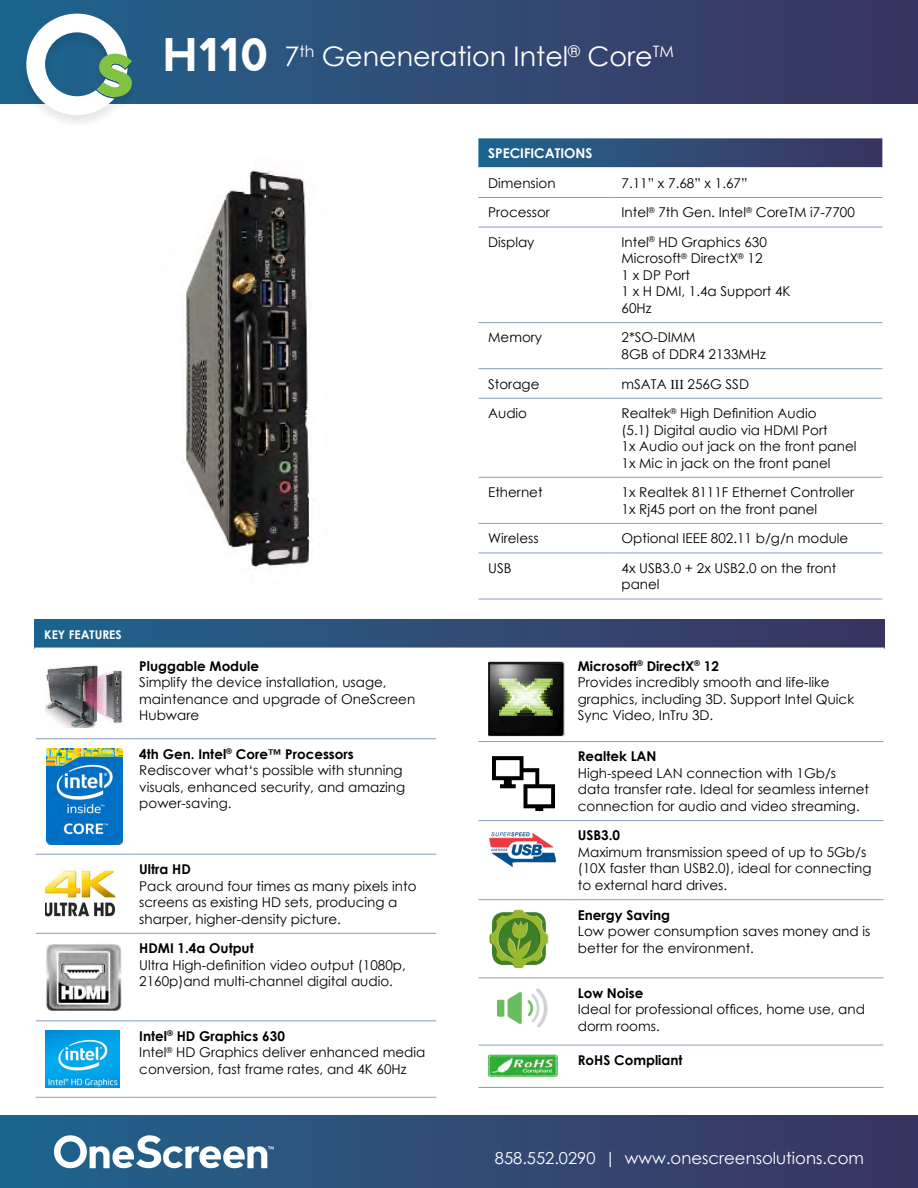
<style>
.page{position:relative;width:918px;height:1188px;background:#fff}
.page>*{position:absolute;margin:0;border:0;box-sizing:border-box;transform-origin:0 0}
.t1{font:27px "Century Gothic";color:#fff}
.t2{font:16.5px "Century Gothic";color:#fff}
.t3{font:13.5px/16.5px "Century Gothic";color:#000}
.t4{font:700 13.5px "Century Gothic";color:#000}
.t5{font:700 13.5px "Century Gothic";color:#fff}
.t6{font:700 12px "Century Gothic";color:#fff}
.s1{font-family:"nevis";font-weight:700;font-size:45px}
.s2{font-weight:700}
.s3{font-family:"Times New Roman"}
</style>
<div class="page">
<div style="left:0;top:1116px;width:918px;height:72px;background:linear-gradient(to right,#20658e,#3d335f)"></div>
<svg style="left:54px;top:1135px;width:220px;height:33px"></svg>
<div style="left:0;top:0;width:918px;height:104px;background:linear-gradient(to right,#20658d,#3d335f)"></div>
<div style="left:19px;top:13px;width:120px;height:116px;background:#000;opacity:.1"></div>
<svg style="left:26px;top:14px;width:106px;height:101px"></svg>
<div style="left:35px;top:620px;width:850px;height:28px;background:linear-gradient(to right,#20648d,#3d345f)"></div>
<img style="left:183px;top:170px;width:128px;height:397px">
<hr style="left:36px;top:738px;width:94px;height:1px;background:#8a9eba">
<hr style="left:130px;top:738px;width:306px;height:1px;background:#8a9eba">
<hr style="left:36px;top:854px;width:94px;height:1px;background:#8a9eba">
<hr style="left:130px;top:854px;width:306px;height:1px;background:#8a9eba">
<hr style="left:36px;top:933px;width:94px;height:1px;background:#8a9eba">
<hr style="left:130px;top:933px;width:306px;height:1px;background:#8a9eba">
<hr style="left:36px;top:1021px;width:94px;height:1px;background:#8a9eba">
<hr style="left:130px;top:1021px;width:306px;height:1px;background:#8a9eba">
<hr style="left:36px;top:1097px;width:94px;height:1px;background:#8a9eba">
<hr style="left:130px;top:1097px;width:306px;height:1px;background:#8a9eba">
<img style="left:45px;top:665px;width:78px;height:63px">
<img style="left:47px;top:748px;width:76px;height:96px">
<img style="left:45px;top:869px;width:71px;height:48px">
<img style="left:45px;top:943px;width:76px;height:68px">
<img style="left:45px;top:1031px;width:75px;height:56px">
<hr style="left:478px;top:741px;width:90px;height:1px;background:#8a9eba">
<hr style="left:568px;top:741px;width:315px;height:1px;background:#8a9eba">
<hr style="left:478px;top:820px;width:90px;height:1px;background:#8a9eba">
<hr style="left:568px;top:820px;width:315px;height:1px;background:#8a9eba">
<hr style="left:478px;top:899px;width:90px;height:1px;background:#8a9eba">
<hr style="left:568px;top:899px;width:315px;height:1px;background:#8a9eba">
<hr style="left:478px;top:978px;width:90px;height:1px;background:#8a9eba">
<hr style="left:568px;top:978px;width:315px;height:1px;background:#8a9eba">
<hr style="left:478px;top:1045px;width:90px;height:1px;background:#8a9eba">
<hr style="left:568px;top:1045px;width:315px;height:1px;background:#8a9eba">
<hr style="left:478px;top:1087px;width:90px;height:1px;background:#8a9eba">
<hr style="left:568px;top:1087px;width:315px;height:1px;background:#8a9eba">
<img style="left:488px;top:661px;width:77px;height:75px">
<img style="left:493px;top:756px;width:62px;height:55px">
<img style="left:489px;top:832px;width:68px;height:35px">
<img style="left:489px;top:909px;width:60px;height:59px">
<img style="left:496px;top:988px;width:52px;height:40px">
<img style="left:488px;top:1055px;width:70px;height:21px">
<svg style="left:478px;top:138px;width:404px;height:29px;background:#314e78"></svg>
<hr style="left:478px;top:197px;width:134px;height:1px;background:#8a9eba">
<hr style="left:612px;top:197px;width:270px;height:1px;background:#8a9eba">
<hr style="left:478px;top:227px;width:134px;height:1px;background:#8a9eba">
<hr style="left:612px;top:227px;width:270px;height:1px;background:#8a9eba">
<hr style="left:478px;top:322px;width:134px;height:1px;background:#8a9eba">
<hr style="left:612px;top:322px;width:270px;height:1px;background:#8a9eba">
<hr style="left:478px;top:368px;width:134px;height:1px;background:#8a9eba">
<hr style="left:612px;top:368px;width:270px;height:1px;background:#8a9eba">
<hr style="left:478px;top:398px;width:134px;height:1px;background:#8a9eba">
<hr style="left:612px;top:398px;width:270px;height:1px;background:#8a9eba">
<hr style="left:478px;top:477px;width:134px;height:1px;background:#8a9eba">
<hr style="left:612px;top:477px;width:270px;height:1px;background:#8a9eba">
<hr style="left:478px;top:523px;width:134px;height:1px;background:#8a9eba">
<hr style="left:612px;top:523px;width:270px;height:1px;background:#8a9eba">
<hr style="left:478px;top:553px;width:134px;height:1px;background:#8a9eba">
<hr style="left:612px;top:553px;width:270px;height:1px;background:#8a9eba">
<hr style="left:478px;top:599px;width:134px;height:1px;background:#8a9eba">
<hr style="left:612px;top:599px;width:270px;height:1px;background:#8a9eba">
<h1 class="t1" style="left:163px;top:38px;width:512px"><span class="s1">H110</span> 7<sup>th</sup> Geneneration Intel<sup>®</sup> Core<sup>TM</sup></h1>
<p class="t6" style="left:44px;top:625px;width:79px">KEY FEATURES</p>
<p class="t4" style="left:139px;top:656px;width:121px">Pluggable Module</p>
<p class="t3" style="left:139px;top:674px;width:277px">Simplify the device installation, usage, maintenance and upgrade of OneScreen<br>Hubware</p>
<p class="t3" style="left:139px;top:745px;width:267px"><span class="s2">4th Gen. Intel</span><sup>®</sup> <span class="s2">Core™ Processors </span>Rediscover what‘s possible with stunning visuals, enhanced security, and amazing power-saving.</p>
<p class="t4" style="left:139px;top:859px;width:53px">Ultra HD</p>
<p class="t3" style="left:139px;top:877px;width:279px">Pack around four times as many pixels into screens as existing HD sets, producing a sharper, higher-density picture.</p>
<p class="t4" style="left:139px;top:938px;width:116px">HDMI 1.4a Output</p>
<p class="t3" style="left:139px;top:956px;width:268px">Ultra High-definition video output (1080p,<br>2160p)and multi-channel digital audio.</p>
<p class="t3" style="left:139px;top:1027px;width:288px"><span class="s2">Intel</span><sup>®</sup> <span class="s2">HD Graphics 630<br></span>Intel<sup>®</sup> HD Graphics deliver enhanced media conversion, fast frame rates, and 4K 60Hz</p>
<p class="t5" style="left:488px;top:143px;width:106px">SPECIFICATIONS</p>
<p class="t3" style="left:488px;top:174px;width:69px">Dimension</p>
<p class="t3" style="left:622px;top:174px;width:128px">7.11” x 7.68” x 1.67”</p>
<p class="t3" style="left:488px;top:204px;width:63px">Processor</p>
<p class="t3" style="left:622px;top:204px;width:235px">Intel<sup>®</sup> 7th Gen. Intel<sup>®</sup> CoreTM i7-7700</p>
<p class="t3" style="left:488px;top:234px;width:48px">Display</p>
<p class="t3" style="left:622px;top:234px;width:171px">Intel<sup>®</sup> HD Graphics 630<br>Microsoft<sup>®</sup> DirectX<sup>®</sup> 12<br>1 x DP Port<br>1 x H DMI, 1.4a Support 4K<br>60Hz</p>
<p class="t3" style="left:488px;top:329px;width:55px">Memory</p>
<p class="t3" style="left:622px;top:329px;width:146px">2*SO-DIMM<br>8GB of DDR4 2133MHz</p>
<p class="t3" style="left:488px;top:375px;width:53px">Storage</p>
<p class="t3" style="left:622px;top:375px;width:129px">mSATA <span class="s3">III</span> 256G SSD</p>
<p class="t3" style="left:488px;top:405px;width:40px">Audio</p>
<p class="t3" style="left:622px;top:405px;width:236px">Realtek<sup>®</sup> High Definition Audio<br>(5.1) Digital audio via HDMI Port<br>1x Audio out jack on the front panel<br>1x Mic in jack on the front panel</p>
<p class="t3" style="left:488px;top:484px;width:56px">Ethernet</p>
<p class="t3" style="left:622px;top:484px;width:234px">1x Realtek 8111F Ethernet Controller<br>1x Rj45 port on the front panel</p>
<p class="t3" style="left:488px;top:530px;width:52px">Wireless</p>
<p class="t3" style="left:622px;top:530px;width:228px">Optional IEEE 802.11 b/g/n module</p>
<p class="t3" style="left:488px;top:559px;width:25px">USB</p>
<p class="t3" style="left:622px;top:559px;width:216px">4x USB3.0 + 2x USB2.0 on the front panel</p>
<p class="t3" style="left:578px;top:658px;width:278px"><span class="s2">Microsoft</span><sup>®</sup> <span class="s2">DirectX</span><sup>®</sup> <span class="s2">12<br></span>Provides incredibly smooth and life-like graphics, including 3D. Support Intel Quick Sync Video, InTru 3D.</p>
<p class="t4" style="left:578px;top:746px;width:80px">Realtek LAN</p>
<p class="t3" style="left:578px;top:765px;width:293px">High-speed LAN connection with 1Gb/s data transfer rate. Ideal for seamless internet connection for audio and video streaming.</p>
<p class="t4" style="left:578px;top:825px;width:44px">USB3.0</p>
<p class="t3" style="left:578px;top:844px;width:295px">Maximum transmission speed of up to 5Gb/s (10X faster than USB2.0), ideal for connecting to external hard drives.</p>
<p class="t4" style="left:578px;top:904px;width:94px">Energy Saving</p>
<p class="t3" style="left:578px;top:923px;width:294px">Low power consumption saves money and is better for the environment.</p>
<p class="t4" style="left:578px;top:983px;width:67px">Low Noise</p>
<p class="t3" style="left:578px;top:1001px;width:289px">Ideal for professional offices, home use, and dorm rooms.</p>
<p class="t4" style="left:578px;top:1050px;width:106px">RoHS Compliant</p>
<p class="t2" style="left:495px;top:1147px;width:371px">858.552.0290 | www.onescreensolutions.com</p>
</div>
